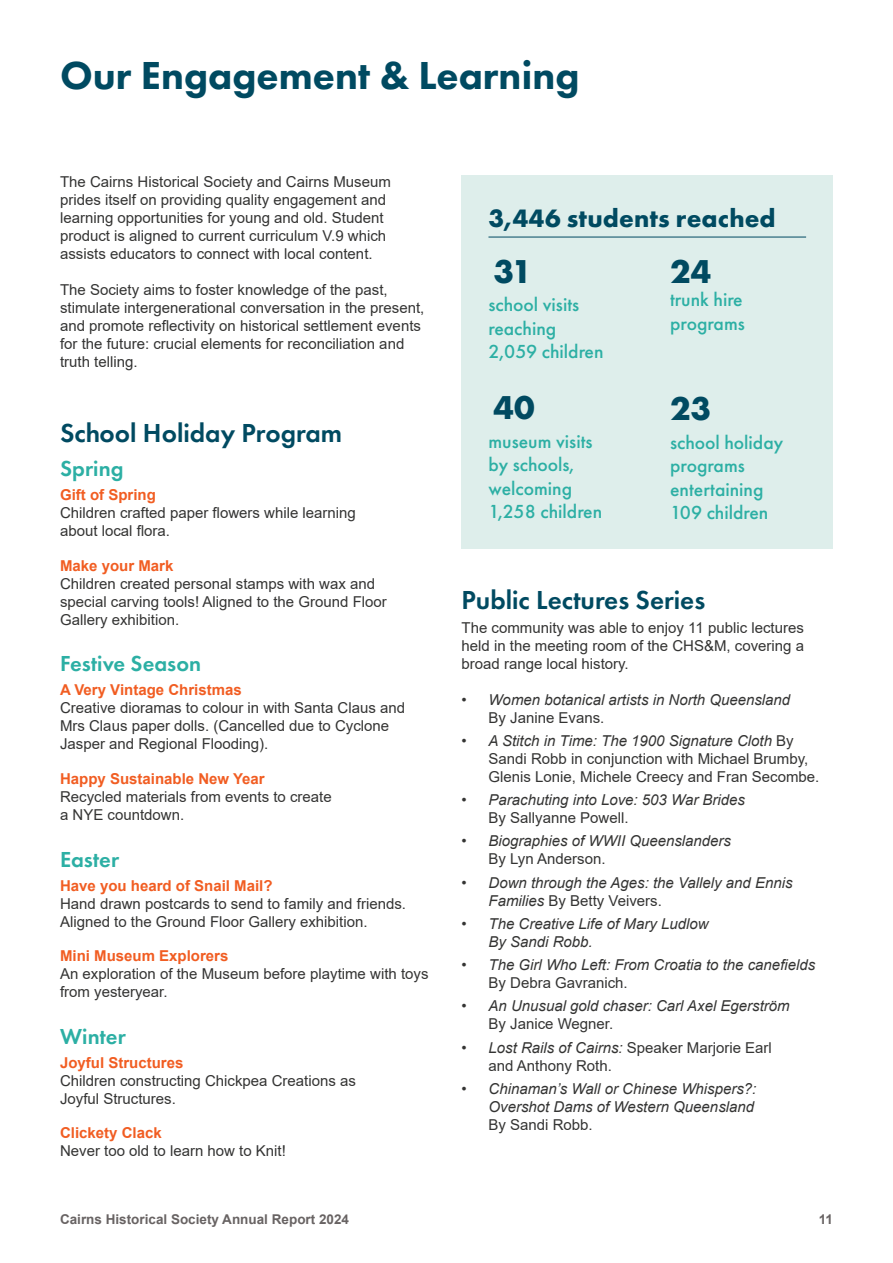
<style>
.page{position:relative;width:893px;height:1263px;background:#fff}
.page>*{position:absolute;margin:0;border:0;box-sizing:border-box;transform-origin:0 0}
.t1{font:800 40.5px "Futura PT";color:#004a61}
.t2{font:700 34.35px "Futura PT";letter-spacing:-.005em;color:#004a61}
.t3{font:600 27px "Futura PT";color:#004a61}
.t4{font:700 26.1px "Futura PT";letter-spacing:.005em;color:#004a61}
.t5{font:600 22.5px "Futura PT";letter-spacing:.005em;color:#2cafa4}
.t6{font:500 19.65px/23.5px "Futura PT";color:#2cafa4}
.t7{font:15px/18px "Arial";color:#343433}
.t8{font:italic 15px/18px "Arial";color:#343433}
.t9{font:700 15px "Arial";color:#f15d22}
.t10{font:700 13.5px "Arial";color:#686363}
.s1{font-style:normal}
.s2{font-style:italic}
</style>
<div class="page">
<div style="left:461px;top:176px;width:372px;height:373px;background:#deeeeb"></div>
<hr style="left:488px;top:237px;width:318px;height:1px;background:#004a61">
<h1 class="t1" style="left:60px;top:51px;width:521px">Our Engagement &amp; Learning</h1>
<p class="t7" style="left:60px;top:173px;width:332px">The Cairns Historical Society and Cairns Museum prides itself on providing quality engagement and learning opportunities for young and old. Student product is aligned to current curriculum V.9 which assists educators to connect with local content.</p>
<p class="t7" style="left:60px;top:281px;width:366px">The Society aims to foster knowledge of the past, stimulate intergenerational conversation in the present, and promote reflectivity on historical settlement events for the future: crucial elements for reconciliation and truth telling.</p>
<h3 class="t3" style="left:60px;top:416px;width:284px">School Holiday Program</h3>
<h3 class="t5" style="left:60px;top:455px;width:65px">Spring</h3>
<p class="t9" style="left:60px;top:485px;width:97px">Gift of Spring</p>
<p class="t7" style="left:60px;top:504px;width:297px">Children crafted paper flowers while learning about local flora.</p>
<p class="t9" style="left:60px;top:555px;width:115px">Make your Mark</p>
<p class="t7" style="left:60px;top:575px;width:328px">Children created personal stamps with wax and special carving tools! Aligned to the Ground Floor<br>Gallery exhibition.</p>
<h3 class="t5" style="left:60px;top:650px;width:143px">Festive Season</h3>
<p class="t9" style="left:60px;top:680px;width:183px">A Very Vintage Christmas</p>
<p class="t7" style="left:60px;top:699px;width:347px">Creative dioramas to colour in with Santa Claus and<br>Mrs Claus paper dolls. (Cancelled due to Cyclone<br>Jasper and Regional Flooding).</p>
<p class="t9" style="left:60px;top:768px;width:206px">Happy Sustainable New Year</p>
<p class="t7" style="left:60px;top:788px;width:273px">Recycled materials from events to create a NYE countdown.</p>
<h3 class="t5" style="left:60px;top:845px;width:61px">Easter</h3>
<p class="t9" style="left:60px;top:875px;width:214px">Have you heard of Snail Mail?</p>
<p class="t7" style="left:60px;top:894px;width:347px">Hand drawn postcards to send to family and friends.<br>Aligned to the Ground Floor Gallery exhibition.</p>
<p class="t9" style="left:60px;top:945px;width:170px">Mini Museum Explorers</p>
<p class="t7" style="left:60px;top:965px;width:370px">An exploration of the Museum before playtime with toys from yesteryear.</p>
<h3 class="t5" style="left:60px;top:1022px;width:67px">Winter</h3>
<p class="t9" style="left:60px;top:1052px;width:125px">Joyful Structures</p>
<p class="t7" style="left:60px;top:1071px;width:297px">Children constructing Chickpea Creations as<br>Joyful Structures.</p>
<p class="t9" style="left:60px;top:1122px;width:103px">Clickety Clack</p>
<p class="t7" style="left:60px;top:1142px;width:227px">Never too old to learn how to Knit!</p>
<h3 class="t4" style="left:488px;top:201px;width:289px">3,446 students reached</h3>
<h2 class="t2" style="left:493px;top:249px;width:40px">31</h2>
<h3 class="t6" style="left:488px;top:293px;width:117px">school visits reaching<br>2,059 children</h3>
<h2 class="t2" style="left:493px;top:385px;width:43px">40</h2>
<h3 class="t6" style="left:488px;top:429px;width:115px">museum visits by schools, welcoming<br>1,258 children</h3>
<h2 class="t2" style="left:670px;top:249px;width:43px">24</h2>
<h3 class="t6" style="left:670px;top:288px;width:76px">trunk hire programs</h3>
<h2 class="t2" style="left:670px;top:386px;width:42px">23</h2>
<h3 class="t6" style="left:670px;top:430px;width:115px">school holiday programs entertaining<br>109 children</h3>
<h3 class="t3" style="left:461px;top:583px;width:245px">Public Lectures Series</h3>
<p class="t7" style="left:461px;top:618px;width:344px;text-align:justify">The community was able to enjoy 11 public lectures held in the meeting room of the CHS&amp;M, covering a broad range local history.</p>
<p class="t8" style="left:488px;top:691px;width:303px;text-indent:-27px"><span class="s1">•</span> Women botanical artists in North Queensland<br><span class="s1">By Janine Evans.</span></p>
<p class="t7" style="left:488px;top:731px;width:332px;text-indent:-27px">• <span class="s2">A Stitch in Time: The 1900 Signature Cloth</span> By<br>Sandi Robb in conjunction with Michael Brumby,<br>Glenis Lonie, Michele Creecy and Fran Secombe.</p>
<p class="t8" style="left:488px;top:791px;width:258px;text-indent:-27px"><span class="s1">•</span> Parachuting into Love: 503 War Brides<br><span class="s1">By Sallyanne Powell.</span></p>
<p class="t8" style="left:488px;top:832px;width:244px;text-indent:-27px"><span class="s1">•</span> Biographies of WWII Queenslanders<br><span class="s1">By Lyn Anderson.</span></p>
<p class="t8" style="left:488px;top:874px;width:306px;text-indent:-27px"><span class="s1">•</span> Down through the Ages: the Vallely and Ennis<br>Families <span class="s1">By Betty Veivers.</span></p>
<p class="t8" style="left:488px;top:915px;width:222px;text-indent:-27px"><span class="s1">•</span> The Creative Life of Mary Ludlow<br>By Sandi Robb.</p>
<p class="t8" style="left:488px;top:956px;width:328px;text-indent:-27px"><span class="s1">•</span> The Girl Who Left: From Croatia to the canefields<br><span class="s1">By Debra Gavranich.</span></p>
<p class="t8" style="left:488px;top:997px;width:303px;text-indent:-27px"><span class="s1">•</span> An Unusual gold chaser: Carl Axel Egerström<br><span class="s1">By Janice Wegner.</span></p>
<p class="t7" style="left:488px;top:1038px;width:285px;text-indent:-27px">• <span class="s2">Lost Rails of Cairns:</span> Speaker Marjorie Earl and Anthony Roth.</p>
<p class="t8" style="left:461px;top:1080px;width:296px;text-align:right"><span class="s1">•</span> Chinaman’s Wall or Chinese Whispers?:<br>Overshot Dams of Western Queensland</p>
<p class="t7" style="left:488px;top:1115px;width:106px">By Sandi Robb.</p>
<p class="t10" style="left:60px;top:1210px;width:291px">Cairns Historical Society Annual Report 2024</p>
<p class="t10" style="left:819px;top:1210px;width:16px">11</p>
</div>
